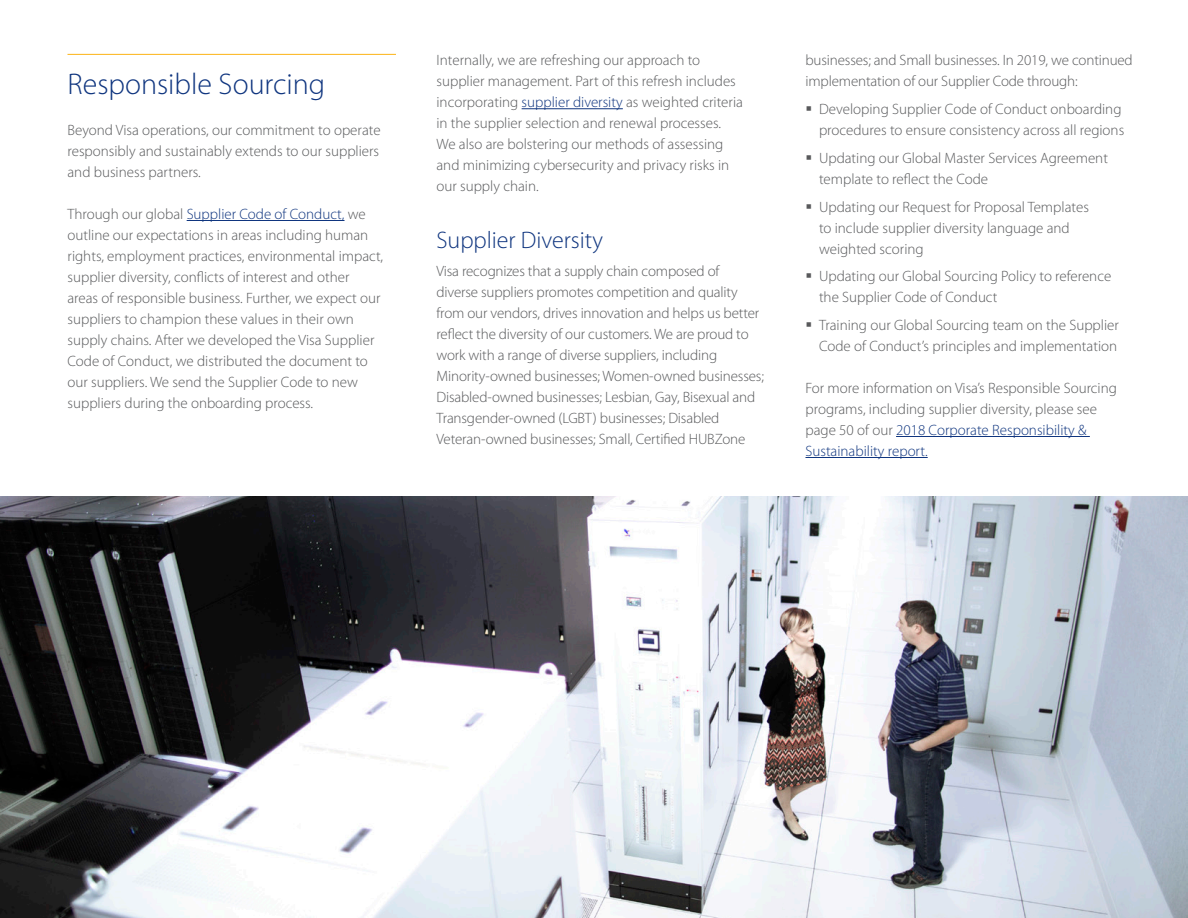
<style>
.page{position:relative;width:1188px;height:918px;background:#fff}
.page>*{position:absolute;margin:0;border:0;box-sizing:border-box;transform-origin:0 0}
.t1{font:300 30px "Myriad Pro";color:#0f357f}
.t2{font:300 24px "Myriad Pro";color:#0f357f}
.Main_Body{font:300 15px/21px "Myriad Pro";color:#58595b}
.s1{color:#0f357f}
</style>
<div class="page">
<hr style="left:187px;top:220px;width:158px;height:1px;background:#0f357f">
<hr style="left:68px;top:54px;width:328px;height:1px;background:#fcb315">
<hr style="left:522px;top:108px;width:101px;height:1px;background:#0f357f">
<hr style="left:896px;top:436px;width:194px;height:1px;background:#0f357f">
<hr style="left:806px;top:457px;width:122px;height:1px;background:#0f357f">
<img style="left:0;top:496px;width:1188px;height:422px">
<h2 class="t1" style="left:68px;top:67px;width:259px">Responsible Sourcing</h2>
<p class="Main_Body" style="left:68px;top:120px;width:315px;text-align:justify">Beyond Visa operations, our commitment to operate responsibly and sustainably extends to our suppliers and business partners.</p>
<p class="Main_Body" style="left:68px;top:204px;width:317px">Through our global <span class="s1">Supplier Code of Conduct,</span> we outline our expectations in areas including human rights, employment practices, environmental impact, supplier diversity, conflicts of interest and other areas of responsible business. Further, we expect our suppliers to champion these values in their own supply chains. After we developed the Visa Supplier Code of Conduct, we distributed the document to our suppliers. We send the Supplier Code to new suppliers during the onboarding process.</p>
<p class="Main_Body" style="left:436px;top:50px;width:308px">Internally, we are refreshing our approach to supplier management. Part of this refresh includes incorporating <span class="s1">supplier diversity</span> as weighted criteria in the supplier selection and renewal processes.<br>We also are bolstering our methods of assessing and minimizing cybersecurity and privacy risks in our supply chain.</p>
<h3 class="t2" style="left:436px;top:227px;width:168px">Supplier Diversity</h3>
<p class="Main_Body" style="left:436px;top:261px;width:329px">Visa recognizes that a supply chain composed of diverse suppliers promotes competition and quality from our vendors, drives innovation and helps us better reflect the diversity of our customers. We are proud to work with a range of diverse suppliers, including Minority-owned businesses; Women-owned businesses; Disabled-owned businesses; Lesbian, Gay, Bisexual and Transgender-owned (LGBT) businesses; Disabled Veteran-owned businesses; Small, Certified HUBZone</p>
<p class="Main_Body" style="left:806px;top:50px;width:329px">businesses; and Small businesses. In 2019, we continued implementation of our Supplier Code through:</p>
<p class="Main_Body" style="left:819px;top:99px;width:307px">Developing Supplier Code of Conduct onboarding procedures to ensure consistency across all regions</p>
<p class="Main_Body" style="left:819px;top:148px;width:290px">Updating our Global Master Services Agreement template to reflect the Code</p>
<p class="Main_Body" style="left:819px;top:196px;width:271px">Updating our Request for Proposal Templates to include supplier diversity language and weighted scoring</p>
<p class="Main_Body" style="left:819px;top:266px;width:294px">Updating our Global Sourcing Policy to reference the Supplier Code of Conduct</p>
<p class="Main_Body" style="left:819px;top:315px;width:301px">Training our Global Sourcing team on the Supplier<br>Code of Conduct’s principles and implementation</p>
<p class="Main_Body" style="left:806px;top:378px;width:313px">For more information on Visa’s Responsible Sourcing programs, including supplier diversity, please see page 50 of our <span class="s1">2018 Corporate Responsibility &amp; Sustainability report.</span></p>
</div>
